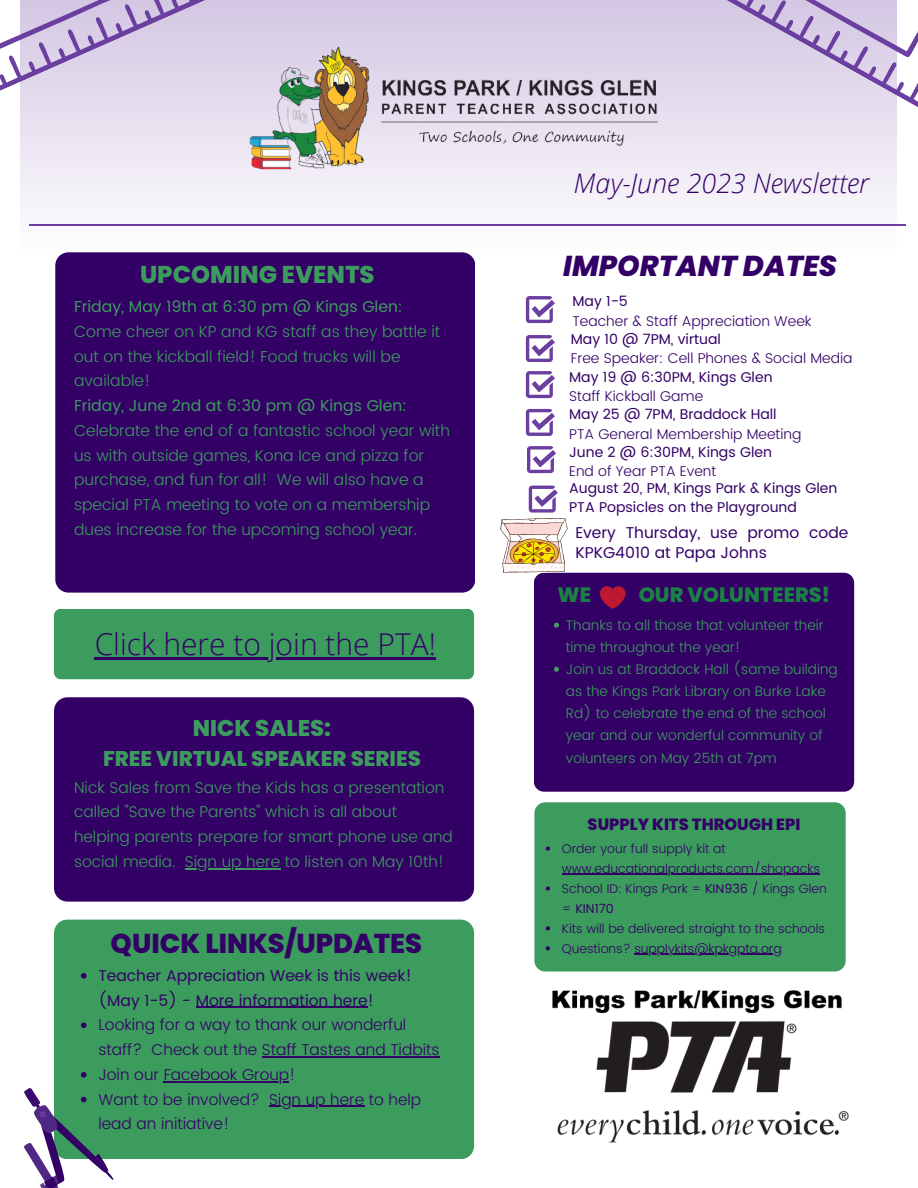
<style>
.page{position:relative;width:918px;height:1188px;background:#fff}
.page>*{position:absolute;margin:0;border:0;box-sizing:border-box;transform-origin:0 0}
.t1{font:300 30px "Open Sans";color:#306}
.t2{font:italic 800 28.8px "Poppins";color:#306}
.t3{font:800 27.3px "Poppins";color:#306}
.t4{font:italic 300 27px "Open Sans";color:#306}
.t5{font:800 24.3px "Poppins";color:#3c9c5d}
.t6{font:800 22.8px "Poppins";color:#3c9c5d}
.t7{font:800 21.3px "Poppins";color:#3c9c5d}
.t8{font:800 20.7px "Poppins";color:#1a8145}
.t9{font:800 16.2px "Poppins";color:#306}
.t10{font:300 15.75px/24.8px "Poppins";color:#3c9c5d}
.t11{font:15.75px "Poppins";color:#3c9c5d}
.t12{font:300 15.6px/24.8px "Poppins";color:#3c9c5d}
.t13{font:300 15.6px/24.8px "Poppins";color:#306}
.t14{font:15.6px/24.8px "Poppins";color:#306}
.t15{font:14.1px/19.2px "Poppins";color:#306}
.t16{font:300 14.1px "Poppins";color:#306}
.t17{font:300 13.95px/22px "Poppins";color:#3c9c5d}
.t18{font:300 12.6px/20px "Poppins";color:#306}
.s1{font-weight:400}
</style>
<div class="page">
<div style="left:55px;top:252px;width:420px;height:340px;background:#306;border-radius:13px"></div>
<div style="left:54px;top:697px;width:420px;height:205px;background:#306;border-radius:13px"></div>
<div style="left:534px;top:802px;width:312px;height:169px;background:#3c9c5d;border-radius:11px"></div>
<div style="left:54px;top:920px;width:420px;height:239px;background:#3c9c5d;border-radius:13px"></div>
<svg style="left:21px;top:102px;width:876px;height:124px;fill:#efeaf4"></svg>
<svg style="left:526px;top:296px;width:29px;height:27px"></svg>
<svg style="left:526px;top:335px;width:29px;height:27px"></svg>
<svg style="left:527px;top:446px;width:29px;height:27px"></svg>
<hr style="left:30px;top:224px;width:876px;height:1px;background:#6b3fa0">
<svg style="left:81px;top:973px;width:6px;height:6px"></svg>
<hr style="left:196px;top:1007px;width:172px;height:1px;background:#306">
<svg style="left:81px;top:1022px;width:6px;height:6px"></svg>
<hr style="left:262px;top:1056px;width:177px;height:1px;background:#306">
<hr style="left:164px;top:1081px;width:125px;height:1px;background:#306">
<hr style="left:269px;top:1106px;width:95px;height:1px;background:#306">
<svg style="left:23px;top:1072px;width:91px;height:116px"></svg>
<svg style="left:0;top:0;width:189px;height:102px;background:#d1c4e1"></svg>
<svg style="left:730px;top:0;width:188px;height:112px;background:#d2c5e2"></svg>
<img style="left:189px;top:0;width:541px;height:224px">
<img style="left:552px;top:990px;width:297px;height:153px">
<div style="left:54px;top:609px;width:420px;height:70px;background:#3c9c5d;border-radius:7px"></div>
<div style="left:534px;top:573px;width:320px;height:219px;background:#306;border-radius:10px"></div>
<svg style="left:600px;top:586px;width:26px;height:23px"></svg>
<svg style="left:526px;top:409px;width:29px;height:27px"></svg>
<hr style="left:185px;top:868px;width:95px;height:1px;background:#3c9c5d">
<svg style="left:546px;top:846px;width:4px;height:5px"></svg>
<hr style="left:562px;top:874px;width:258px;height:1px;background:#306">
<svg style="left:546px;top:886px;width:4px;height:5px"></svg>
<svg style="left:546px;top:926px;width:4px;height:5px"></svg>
<svg style="left:546px;top:946px;width:4px;height:5px"></svg>
<hr style="left:634px;top:954px;width:148px;height:1px;background:#306">
<hr style="left:95px;top:657px;width:341px;height:2px;background:#306">
<svg style="left:554px;top:623px;width:5px;height:5px"></svg>
<svg style="left:554px;top:667px;width:5px;height:5px"></svg>
<svg style="left:500px;top:486px;width:68px;height:87px"></svg>
<svg style="left:526px;top:371px;width:29px;height:27px"></svg>
<h3 class="t4" style="left:574px;top:164px;width:297px">May-June 2023 Newsletter</h3>
<h3 class="t5" style="left:140px;top:257px;width:236px">UPCOMING EVENTS</h3>
<h2 class="t2" style="left:563px;top:246px;width:275px">IMPORTANT DATES</h2>
<p class="t11" style="left:74px;top:298px;width:330px">Friday, May 19th at 6:30 pm @ Kings Glen:</p>
<p class="t10" style="left:74px;top:319px;width:368px">Come cheer on KP and KG staff as they battle it out on the kickball field! Food trucks will be available!</p>
<p class="t11" style="left:74px;top:397px;width:335px">Friday, June 2nd at 6:30 pm @ Kings Glen:</p>
<p class="t10" style="left:74px;top:418px;width:377px">Celebrate the end of a fantastic school year with us with outside games, Kona Ice and pizza for purchase, and fun for all! We will also have a special PTA meeting to vote on a membership dues increase for the upcoming school year.</p>
<h1 class="t1" style="left:95px;top:623px;width:343px">Click here to join the PTA!</h1>
<h3 class="t6" style="left:193px;top:712px;width:140px">NICK SALES:</h3>
<h3 class="t7" style="left:103px;top:744px;width:319px">FREE VIRTUAL SPEAKER SERIES</h3>
<p class="t12" style="left:74px;top:775px;width:380px">Nick Sales from Save the Kids has a presentation called "Save the Parents" which is all about helping parents prepare for smart phone use and social media. Sign up here to listen on May 10th!</p>
<h3 class="t3" style="left:111px;top:924px;width:313px">QUICK LINKS/UPDATES</h3>
<p class="t14" style="left:98px;top:963px;width:315px">Teacher Appreciation Week is this week! (May 1-5) - More information here!</p>
<p class="t13" style="left:98px;top:1013px;width:343px">Looking for a way to thank our wonderful staff? Check out the Staff Tastes and Tidbits Join our Facebook Group!<br>Want to be involved? Sign up here to help lead an initiative!</p>
<p class="t15" style="left:572px;top:292px;width:57px">May 1-5</p>
<p class="t16" style="left:572px;top:312px;width:241px">Teacher &amp; Staff Appreciation Week</p>
<p class="t15" style="left:571px;top:329px;width:152px">May 10 @ 7PM, virtual</p>
<p class="t16" style="left:571px;top:350px;width:283px">Free Speaker: Cell Phones &amp; Social Media</p>
<p class="t15" style="left:569px;top:367px;width:205px">May 19 @ 6:30PM, Kings Glen</p>
<p class="t16" style="left:569px;top:388px;width:136px">Staff Kickball Game</p>
<p class="t15" style="left:569px;top:405px;width:209px">May 25 @ 7PM, Braddock Hall</p>
<p class="t16" style="left:569px;top:425px;width:234px">PTA General Membership Meeting</p>
<p class="t15" style="left:569px;top:443px;width:204px">June 2 @ 6:30PM, Kings Glen</p>
<p class="t16" style="left:569px;top:463px;width:149px">End of Year PTA Event</p>
<p class="t15" style="left:569px;top:479px;width:270px">August 20, PM, Kings Park &amp; Kings Glen<br>PTA Popsicles on the Playground</p>
<p class="t14" style="left:575px;top:522px;width:275px;line-height:20.2px">Every Thursday, use promo code<br>KPKG4010 at Papa Johns</p>
<h3 class="t8" style="left:558px;top:581px;width:35px">WE</h3>
<h3 class="t8" style="left:639px;top:581px;width:193px">OUR VOLUNTEERS!</h3>
<p class="t17" style="left:566px;top:614px;width:273px">Thanks to all those that volunteer their time throughout the year!<br>Join us at Braddock Hall (same building as the Kings Park Library on Burke Lake Rd) to celebrate the end of the school year and our wonderful community of volunteers on May 25th at 7pm</p>
<p class="t9" style="left:588px;top:812px;width:214px">SUPPLY KITS THROUGH EPI</p>
<p class="t18" style="left:562px;top:838px;width:266px">Order your full supply kit at www.educationalproducts.com/shopacks School ID: Kings Park = <span class="s1">KIN936</span> / Kings Glen = <span class="s1">KIN170<br></span>Kits will be delivered straight to the schools Questions? supplykits@kpkgpta.org</p>
</div>
